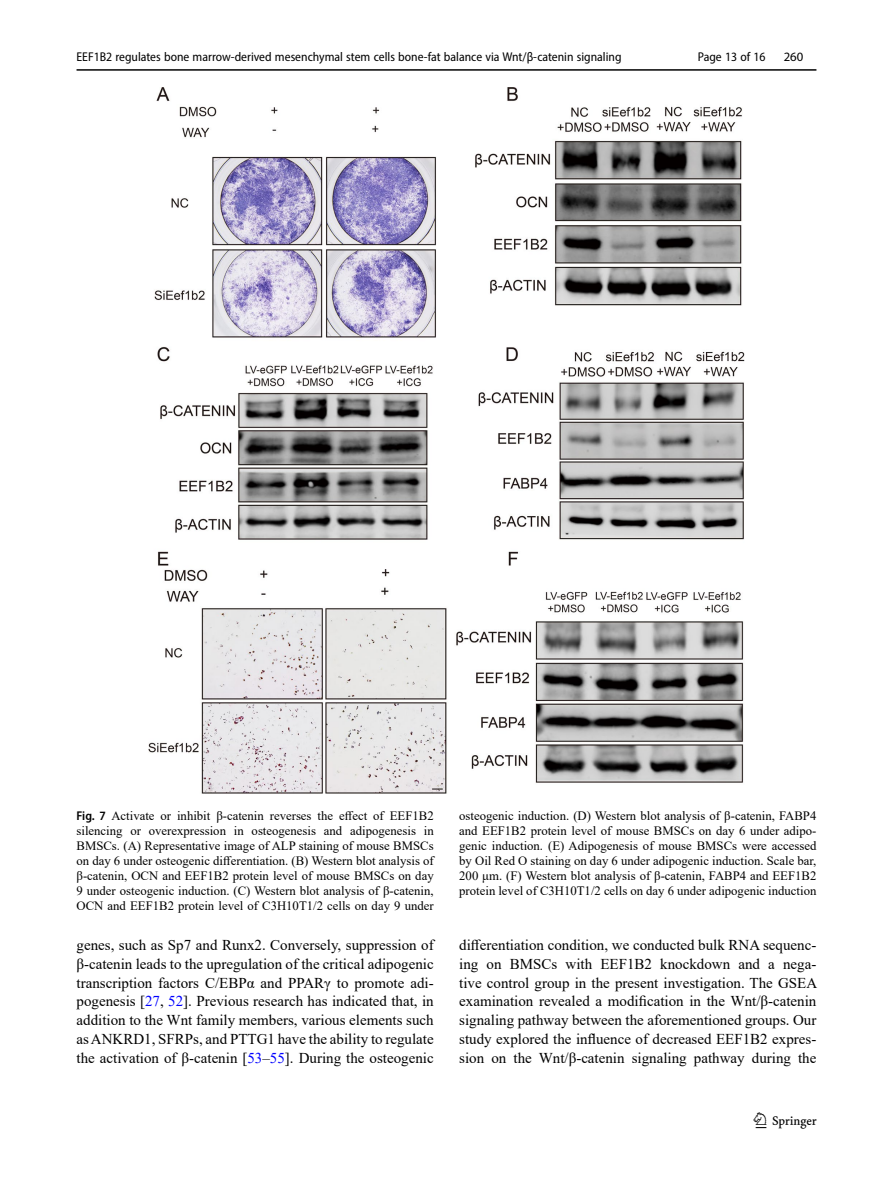
<style>
.page{position:relative;width:893px;height:1187px;background:#fff}
.page>*{position:absolute;margin:0;border:0;box-sizing:border-box;transform-origin:0 0}
.t1{font:22.5px "Springnew";color:#000}
.Body_Text_Indent{font:15px/18.8px "Times New Roman";color:#000;text-align:justify}
.Figure_Caption{font:12.75px/15px "Times New Roman";color:#000;text-align:justify}
.t2{font:semi-condensed 12.75px "Myriad Pro";color:#000}
.t3{font:12.75px "Myriad Pro";color:#000}
.s1{font-family:"Myriad Pro";font-weight:600;font-stretch:semi-condensed}
.s2{color:#00f}
</style>
<div class="page">
<hr style="left:77px;top:69px;width:739px;height:2px;background:#000">
<img style="left:149px;top:87px;width:595px;height:706px">
<p class="t2" style="left:77px;top:49px;width:547px">EEF1B2 regulates bone marrow-derived mesenchymal stem cells bone-fat balance via Wnt/β-catenin signaling</p>
<p class="t2" style="left:698px;top:49px;width:69px">Page 13 of 16</p>
<p class="t3" style="left:784px;top:48px;width:21px">260</p>
<p class="Figure_Caption" style="left:77px;top:807px;width:359px"><span class="s1">Fig. 7</span> Activate or inhibit β-catenin reverses the effect of EEF1B2 silencing or overexpression in osteogenesis and adipogenesis in BMSCs. (A) Representative image of ALP staining of mouse BMSCs on day 6 under osteogenic differentiation. (B) Western blot analysis of β-catenin, OCN and EEF1B2 protein level of mouse BMSCs on day 9 under osteogenic induction. (C) Western blot analysis of β-catenin, OCN and EEF1B2 protein level of C3H10T1/2 cells on day 9 under</p>
<p class="Figure_Caption" style="left:459px;top:807px;width:359px">osteogenic induction. (D) Western blot analysis of β-catenin, FABP4 and EEF1B2 protein level of mouse BMSCs on day 6 under adipo&shy;genic induction. (E) Adipogenesis of mouse BMSCs were accessed by Oil Red O staining on day 6 under adipogenic induction. Scale bar, 200 μm. (F) Western blot analysis of β-catenin, FABP4 and EEF1B2 protein level of C3H10T1/2 cells on day 6 under adipogenic induction</p>
<p class="Body_Text_Indent" style="left:77px;top:935px;width:359px">genes, such as Sp7 and Runx2. Conversely, suppression of β-catenin leads to the upregulation of the critical adipogenic transcription factors C/EBPα and PPARγ to promote adi&shy;pogenesis [<span class="s2">27</span>, <span class="s2">52</span>]. Previous research has indicated that, in addition to the Wnt family members, various elements such as ANKRD1, SFRPs, and PTTG1 have the ability to regulate the activation of β-catenin [<span class="s2">53</span>–<span class="s2">55</span>]. During the osteogenic</p>
<p class="Body_Text_Indent" style="left:459px;top:935px;width:360px">differentiation condition, we conducted bulk RNA sequenc&shy;ing on BMSCs with EEF1B2 knockdown and a nega&shy;tive control group in the present investigation. The GSEA examination revealed a modification in the Wnt/β-catenin signaling pathway between the aforementioned groups. Our study explored the influence of decreased EEF1B2 expres&shy;sion on the Wnt/β-catenin signaling pathway during the</p>
<h1 class="t1" style="left:756px;top:1107px;width:63px">1 3</h1>
</div>
